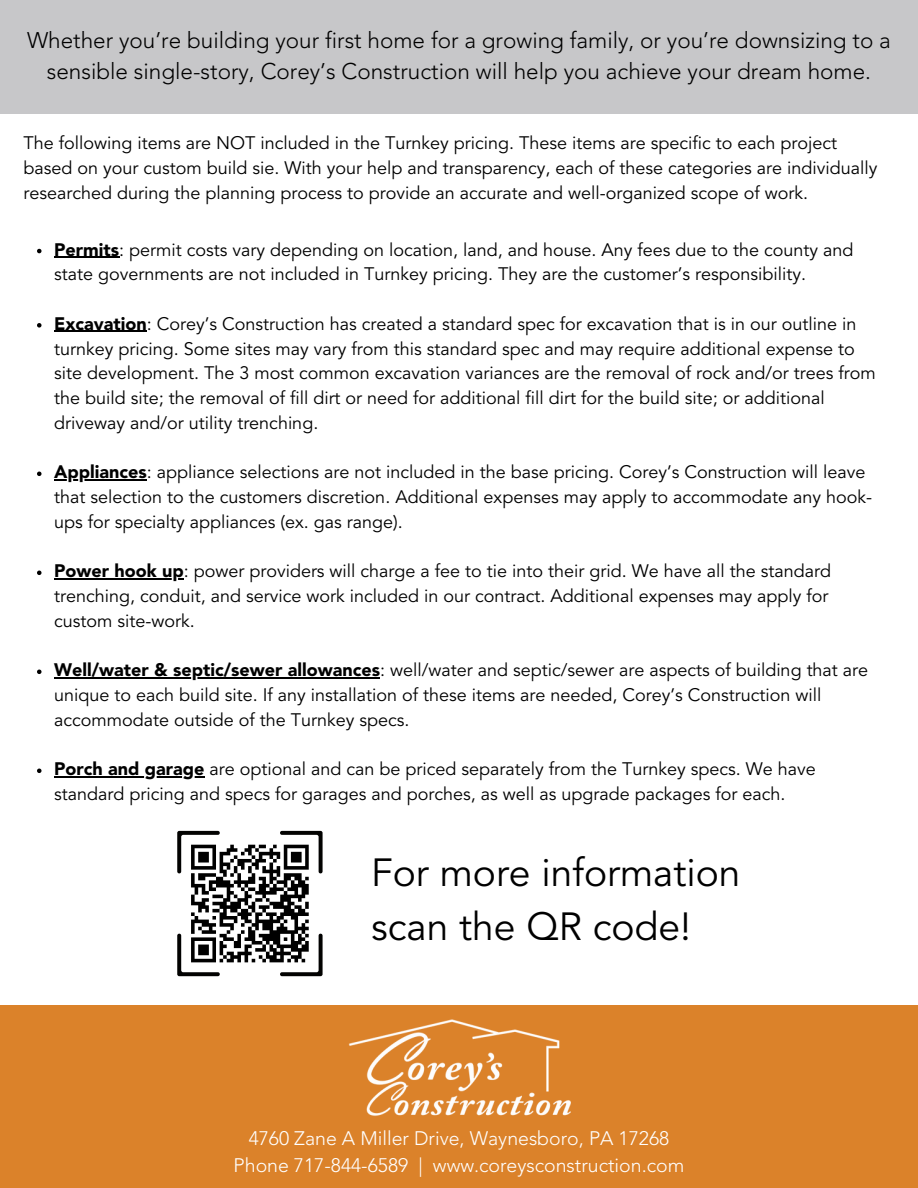
<style>
.page{position:relative;width:918px;height:1188px;background:#fff}
.page>*{position:absolute;margin:0;border:0;box-sizing:border-box;transform-origin:0 0}
.t1{font:39px/54px "Avenir LT Std";color:#000}
.t2{font:300 22.5px/31.5px "Avenir LT Std";color:#000;text-align:center}
.t3{font:300 19.5px "Avenir LT Std";color:#fff}
.t4{font:18px/24.8px "Avenir LT Std";color:#000}
.s1{font-weight:900}
</style>
<div class="page">
<div style="left:0;top:0;width:918px;height:114px;background:#c7c7c9"></div>
<svg style="left:37px;top:249px;width:5px;height:4px"></svg>
<hr style="left:54px;top:257px;width:65px;height:1px;background:#000">
<svg style="left:37px;top:323px;width:5px;height:5px"></svg>
<hr style="left:54px;top:331px;width:93px;height:1px;background:#000">
<svg style="left:37px;top:472px;width:5px;height:4px"></svg>
<hr style="left:54px;top:479px;width:93px;height:2px;background:#000">
<svg style="left:37px;top:571px;width:5px;height:4px"></svg>
<hr style="left:54px;top:578px;width:130px;height:2px;background:#000">
<svg style="left:37px;top:670px;width:5px;height:4px"></svg>
<hr style="left:54px;top:677px;width:326px;height:2px;background:#000">
<svg style="left:37px;top:769px;width:5px;height:4px"></svg>
<hr style="left:54px;top:776px;width:150px;height:2px;background:#000">
<div style="left:0;top:1005px;width:918px;height:183px;background:#db822a"></div>
<img style="left:348px;top:1019px;width:223px;height:97px">
<svg style="left:177px;top:831px;width:145px;height:145px"></svg>
<p class="t2" style="left:27px;top:26px;width:865px">Whether you’re building your first home for a growing family, or you’re downsizing to a sensible single-story, Corey’s Construction will help you achieve your dream home.</p>
<p class="t4" style="left:24px;top:132px;width:856px">The following items are NOT included in the Turnkey pricing. These items are specific to each project based on your custom build sie. With your help and transparency, each of these categories are individually researched during the planning process to provide an accurate and well-organized scope of work.</p>
<h2 class="t4" style="left:54px;top:239px;width:801px"><span class="s1">Permits</span>: permit costs vary depending on location, land, and house. Any fees due to the county and state governments are not included in Turnkey pricing. They are the customer’s responsibility.</h2>
<p class="t4" style="left:54px;top:313px;width:823px"><span class="s1">Excavation</span>: Corey’s Construction has created a standard spec for excavation that is in our outline in turnkey pricing. Some sites may vary from this standard spec and may require additional expense to site development. The 3 most common excavation variances are the removal of rock and/or trees from the build site; the removal of fill dirt or need for additional fill dirt for the build site; or additional driveway and/or utility trenching.</p>
<p class="t4" style="left:54px;top:461px;width:820px"><span class="s1">Appliances</span>: appliance selections are not included in the base pricing. Corey’s Construction will leave that selection to the customers discretion. Additional expenses may apply to accommodate any hook&shy;ups for specialty appliances (ex. gas range).</p>
<p class="t4" style="left:54px;top:560px;width:779px"><span class="s1">Power hook up</span>: power providers will charge a fee to tie into their grid. We have all the standard trenching, conduit, and service work included in our contract. Additional expenses may apply for custom site-work.</p>
<p class="t4" style="left:54px;top:659px;width:816px"><span class="s1">Well/water &amp; septic/sewer allowances</span>: well/water and septic/sewer are aspects of building that are unique to each build site. If any installation of these items are needed, Corey’s Construction will accommodate outside of the Turnkey specs.</p>
<p class="t4" style="left:54px;top:758px;width:763px"><span class="s1">Porch and garage</span> are optional and can be priced separately from the Turnkey specs. We have standard pricing and specs for garages and porches, as well as upgrade packages for each.</p>
<h1 class="t1" style="left:371px;top:849px;width:371px">For more information scan the QR code!</h1>
<p class="t3" style="left:249px;top:1130px;width:422px">4760 Zane A Miller Drive, Waynesboro, PA 17268</p>
<p class="t3" style="left:234px;top:1157px;width:452px">Phone 717-844-6589 | www.coreysconstruction.com</p>
</div>
